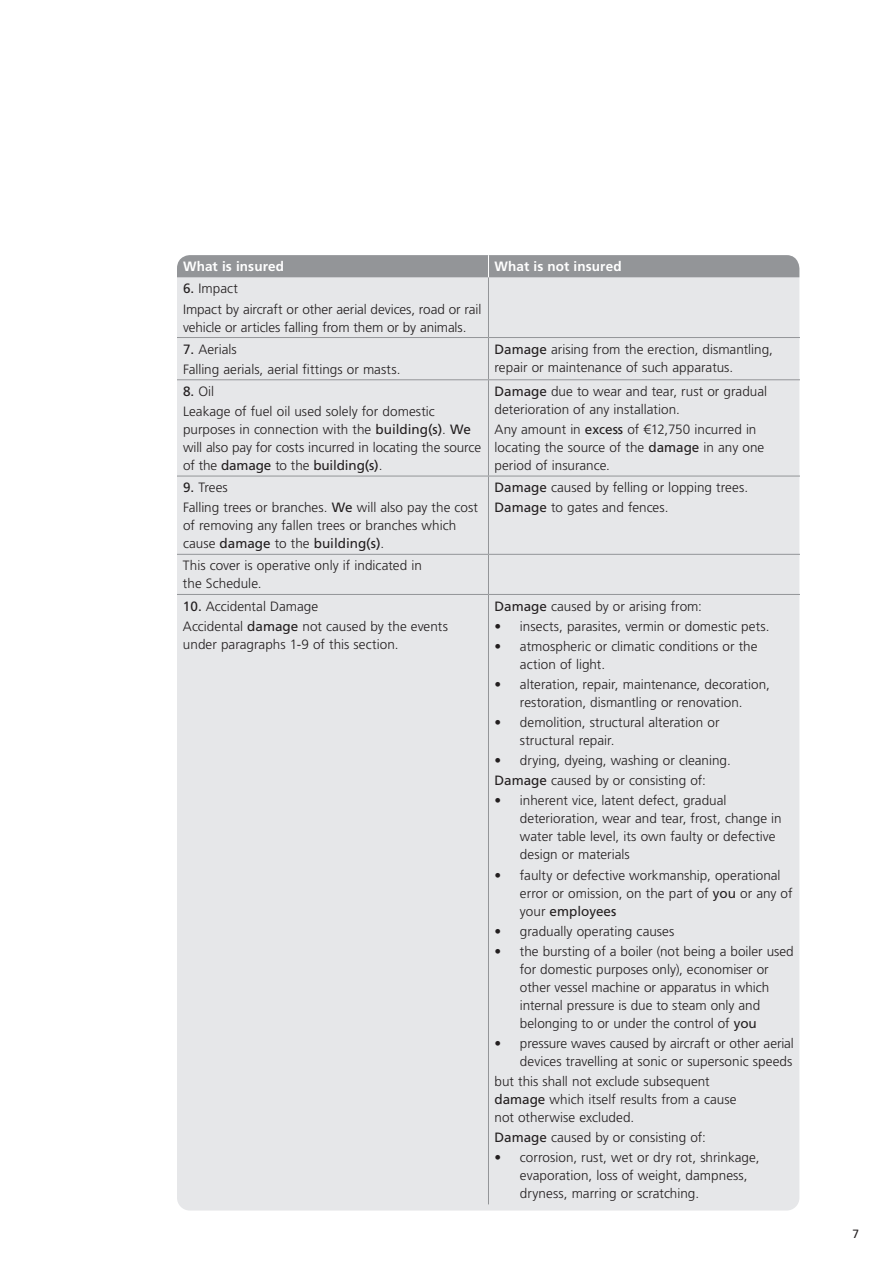
<style>
.page{position:relative;width:893px;height:1263px;background:#fff}
.page>*{position:absolute;margin:0;border:0;box-sizing:border-box;transform-origin:0 0}
.t1{font:300 13.5px/18px "Frutiger LT Std";color:#231f20}
.t2{font:700 13.5px "Frutiger LT Std";letter-spacing:.005em;color:#fff}
.t3{font:12px "Frutiger LT Std";color:#231f20}
.s1{font-weight:400}
</style>
<div class="page">
<div style="left:177px;top:255px;width:622px;height:955px;background:#e6e7e9;border-radius:13px"></div>
<hr style="left:488px;top:277px;width:1px;height:60px;background:#939598">
<hr style="left:177px;top:337px;width:311px;height:1px;background:#939598">
<hr style="left:488px;top:337px;width:312px;height:1px;background:#939598">
<hr style="left:488px;top:338px;width:1px;height:41px;background:#939598">
<hr style="left:177px;top:379px;width:311px;height:1px;background:#939598">
<hr style="left:488px;top:379px;width:312px;height:1px;background:#939598">
<hr style="left:488px;top:380px;width:1px;height:96px;background:#939598">
<hr style="left:177px;top:476px;width:311px;height:1px;background:#939598">
<hr style="left:488px;top:476px;width:312px;height:1px;background:#939598">
<hr style="left:488px;top:476px;width:1px;height:78px;background:#939598">
<hr style="left:177px;top:554px;width:311px;height:1px;background:#939598">
<hr style="left:488px;top:554px;width:312px;height:1px;background:#939598">
<hr style="left:488px;top:555px;width:1px;height:39px;background:#939598">
<hr style="left:177px;top:594px;width:311px;height:1px;background:#939598">
<hr style="left:488px;top:594px;width:312px;height:1px;background:#939598">
<hr style="left:488px;top:595px;width:1px;height:609px;background:#939598">
<div style="left:177px;top:255px;width:622px;height:22px;background:#939598"></div>
<p class="t2" style="left:183px;top:259px;width:103px">What is insured</p>
<p class="t2" style="left:494px;top:259px;width:129px">What is not insured</p>
<p class="t1" style="left:183px;top:279px;width:300px;line-height:20.1px"><span class="s1">6.</span> Impact<br>Impact by aircraft or other aerial devices, road or rail</p>
<p class="t1" style="left:183px;top:318px;width:285px">vehicle or articles falling from them or by animals.</p>
<p class="t1" style="left:183px;top:339px;width:219px;line-height:20.1px"><span class="s1">7.</span> Aerials<br>Falling aerials, aerial fittings or masts.</p>
<p class="t1" style="left:494px;top:340px;width:280px"><span class="s1">Damage</span> arising from the erection, dismantling, repair or maintenance of such apparatus.</p>
<p class="t1" style="left:183px;top:381px;width:253px;line-height:20.1px"><span class="s1">8.</span> Oil<br>Leakage of fuel oil used solely for domestic</p>
<p class="t1" style="left:183px;top:421px;width:300px">purposes in connection with the <span class="s1">building(s)</span>. <span class="s1">We </span>will also pay for costs incurred in locating the source of the <span class="s1">damage</span> to the <span class="s1">building(s)</span>.</p>
<p class="t1" style="left:494px;top:382px;width:274px"><span class="s1">Damage</span> due to wear and tear, rust or gradual deterioration of any installation.</p>
<p class="t1" style="left:494px;top:421px;width:271px">Any amount in <span class="s1">excess</span> of €12,750 incurred in locating the source of the <span class="s1">damage</span> in any one period of insurance.</p>
<p class="t1" style="left:183px;top:478px;width:297px;line-height:20.1px"><span class="s1">9.</span> Trees<br>Falling trees or branches. <span class="s1">We</span> will also pay the cost</p>
<p class="t1" style="left:183px;top:517px;width:275px">of removing any fallen trees or branches which cause <span class="s1">damage</span> to the <span class="s1">building(s)</span>.</p>
<p class="t1" style="left:183px;top:557px;width:240px">This cover is operative only if indicated in the Schedule.</p>
<p class="t1" style="left:183px;top:596px;width:266px;line-height:20.1px"><span class="s1">10.</span> Accidental Damage<br>Accidental <span class="s1">damage</span> not caused by the events</p>
<p class="t1" style="left:183px;top:635px;width:217px">under paragraphs 1-9 of this section.</p>
<p class="t1" style="left:494px;top:478px;width:255px;line-height:20.1px"><span class="s1">Damage</span> caused by felling or lopping trees.<br><span class="s1">Damage</span> to gates and fences.</p>
<p class="t1" style="left:494px;top:597px;width:209px"><span class="s1">Damage</span> caused by or arising from:</p>
<p class="t1" style="left:494px;top:617px;width:277px">• insects, parasites, vermin or domestic pets.</p>
<p class="t1" style="left:520px;top:637px;width:239px;text-indent:-26px">• atmospheric or climatic conditions or the action of light.</p>
<p class="t1" style="left:494px;top:675px;width:277px;text-align:center">• alteration, repair, maintenance, decoration, restoration, dismantling or renovation.</p>
<p class="t1" style="left:520px;top:714px;width:201px;text-indent:-26px">• demolition, structural alteration or structural repair.</p>
<p class="t1" style="left:494px;top:751px;width:238px;line-height:20.1px">• drying, dyeing, washing or cleaning.<br><span class="s1">Damage</span> caused by or consisting of:</p>
<p class="t1" style="left:520px;top:792px;width:263px;text-indent:-26px">• inherent vice, latent defect, gradual deterioration, wear and tear, frost, change in water table level, its own faulty or defective design or materials</p>
<p class="t1" style="left:520px;top:866px;width:274px;text-indent:-26px">• faulty or defective workmanship, operational error or omission, on the part of <span class="s1">you</span> or any of your <span class="s1">employees</span></p>
<p class="t1" style="left:494px;top:922px;width:181px">• gradually operating causes</p>
<p class="t1" style="left:520px;top:942px;width:275px;text-indent:-26px">• the bursting of a boiler (not being a boiler used for domestic purposes only), economiser or other vessel machine or apparatus in which internal pressure is due to steam only and belonging to or under the control of <span class="s1">you</span></p>
<p class="t1" style="left:494px;top:1034px;width:301px;text-align:right">• pressure waves caused by aircraft or other aerial devices travelling at sonic or supersonic speeds</p>
<p class="t1" style="left:494px;top:1072px;width:244px">but this shall not exclude subsequent <span class="s1">damage</span> which itself results from a cause not otherwise excluded.</p>
<p class="t1" style="left:494px;top:1129px;width:213px"><span class="s1">Damage</span> caused by or consisting of:</p>
<p class="t1" style="left:520px;top:1149px;width:241px;text-indent:-26px">• corrosion, rust, wet or dry rot, shrinkage, evaporation, loss of weight, dampness, dryness, marring or scratching.</p>
<p class="t3" style="left:852px;top:1227px;width:8px">7</p>
</div>
